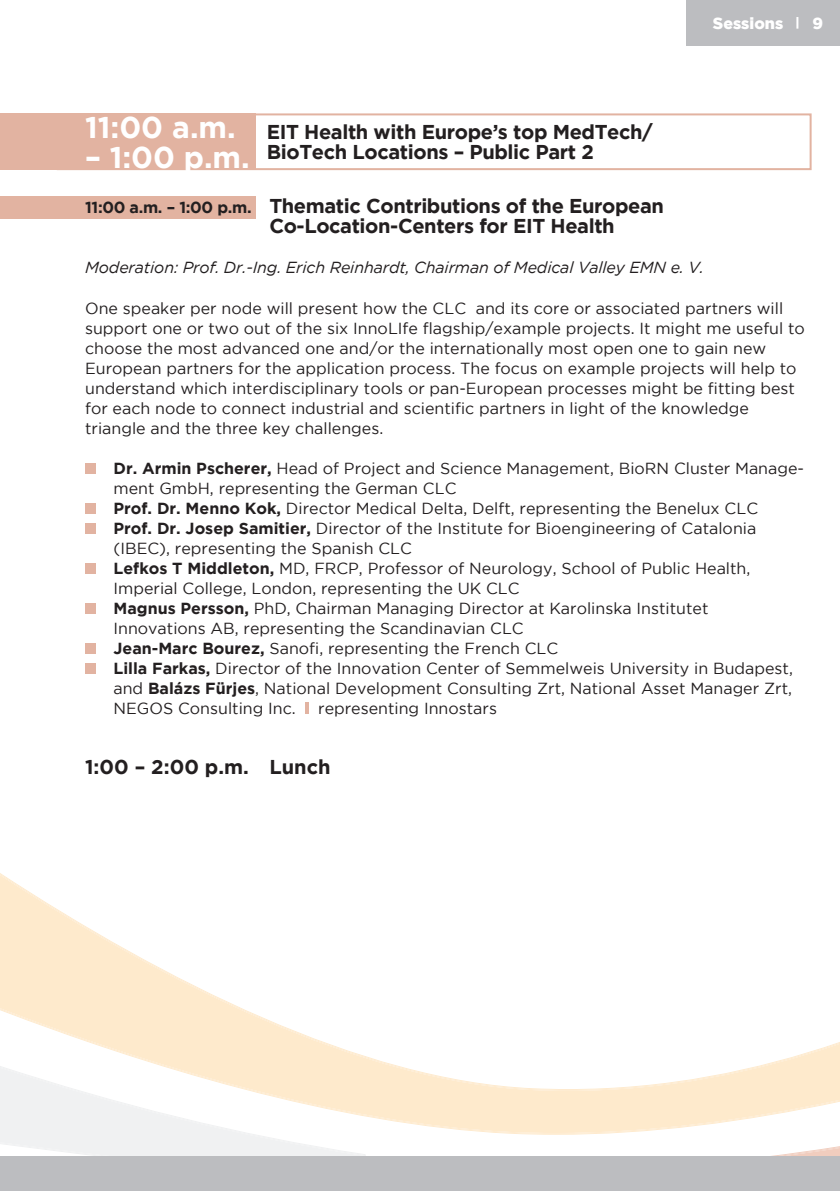
<style>
.page{position:relative;width:840px;height:1191px;background:#fff}
.page>*{position:absolute;margin:0;border:0;box-sizing:border-box;transform-origin:0 0}
.t1{font:700 30px "Gotham";color:#fff}
.t2{font:700 20px/20px "Gotham";letter-spacing:-.02em;color:#231f20}
.t3{font:700 20px "Gotham";color:#231f20}
.t4{font:16px/20px "Gotham";color:#231f20}
.t5{font:italic 16px "Gotham";letter-spacing:-.01em;color:#231f20}
.t6{font:900 16px "Gotham";color:#fff}
.s1{font-size:16px}
.s2{font-weight:700}
</style>
<div class="page">
<svg style="left:0;top:874px;width:839px;height:259px"></svg>
<svg style="left:0;top:1066px;width:371px;height:91px"></svg>
<svg style="left:557px;top:1146px;width:282px;height:11px"></svg>
<div style="left:686px;top:0;width:153px;height:45px;background:#bcbdc0"></div>
<svg style="left:796px;top:17px;width:2px;height:12px"></svg>
<div style="left:0;top:1157px;width:839px;height:34px;background:#bcbdc0"></div>
<div style="left:57px;top:113px;width:754px;height:57px;border:2px solid #e2b3a1"></div>
<div style="left:0;top:113px;width:255px;height:57px;background:#e2b3a1"></div>
<div style="left:0;top:196px;width:255px;height:22px;background:#e2b3a1"></div>
<div style="left:85px;top:463px;width:10px;height:10px;background:#e2b3a1"></div>
<div style="left:85px;top:503px;width:10px;height:10px;background:#e2b3a1"></div>
<div style="left:85px;top:523px;width:10px;height:10px;background:#e2b3a1"></div>
<div style="left:85px;top:563px;width:10px;height:10px;background:#e2b3a1"></div>
<div style="left:85px;top:603px;width:10px;height:10px;background:#e2b3a1"></div>
<div style="left:85px;top:643px;width:10px;height:10px;background:#e2b3a1"></div>
<div style="left:85px;top:663px;width:10px;height:10px;background:#e2b3a1"></div>
<hr style="left:305px;top:702px;width:4px;height:11px;background:#e2b3a1">
<p class="t6" style="left:712px;top:14px;width:72px">Sessions</p>
<p class="t6" style="left:811px;top:14px;width:12px">9</p>
<h1 class="t1" style="left:85px;top:110px;width:152px">11:00 a.m.</h1>
<h1 class="t1" style="left:85px;top:140px;width:166px">– 1:00 p.m.</h1>
<p class="t2" style="left:269px;top:196px;width:396px;text-indent:-184px"><span class="s1">11:00 a.m. – 1:00 p.m.</span> Thematic Contributions of the European<br>Co-Location-Centers for EIT Health</p>
<p class="t5" style="left:85px;top:259px;width:620px">Moderation: Prof. Dr.-Ing. Erich Reinhardt, Chairman of Medical Valley EMN e. V.</p>
<p class="t4" style="left:85px;top:297px;width:721px">One speaker per node will present how the CLC and its core or associated partners will support one or two out of the six InnoLIfe flagship/example projects. It might me useful to choose the most advanced one and/or the internationally most open one to gain new European partners for the application process. The focus on example projects will help to understand which interdisciplinary tools or pan-European processes might be fitting best for each node to connect industrial and scientific partners in light of the knowledge triangle and the three key challenges.</p>
<p class="t4" style="left:113px;top:457px;width:691px"><span class="s2">Dr. Armin Pscherer,</span> Head of Project and Science Management, BioRN Cluster Manage&shy;ment GmbH, representing the German CLC<br><span class="s2">Prof. Dr. Menno Kok,</span> Director Medical Delta, Delft, representing the Benelux CLC<br><span class="s2">Prof. Dr. Josep Samitier,</span> Director of the Institute for Bioengineering of Catalonia (IBEC), representing the Spanish CLC<br><span class="s2">Lefkos T Middleton,</span> MD, FRCP, Professor of Neurology, School of Public Health, Imperial College, London, representing the UK CLC<br><span class="s2">Magnus Persson,</span> PhD, Chairman Managing Director at Karolinska Institutet Innovations AB, representing the Scandinavian CLC<br><span class="s2">Jean-Marc Bourez,</span> Sanofi, representing the French CLC<br><span class="s2">Lilla Farkas,</span> Director of the Innovation Center of Semmelweis University in Budapest, and <span class="s2">Balázs Fürjes</span>, National Development Consulting Zrt, National Asset Manager Zrt, NEGOS Consulting Inc.</p>
<p class="t2" style="left:266px;top:121px;width:387px">EIT Health with Europe’s top MedTech/<br>BioTech Locations – Public Part 2</p>
<p class="t4" style="left:318px;top:697px;width:180px">representing Innostars</p>
<p class="t3" style="left:85px;top:755px;width:247px">1:00 – 2:00 p.m. Lunch</p>
</div>
